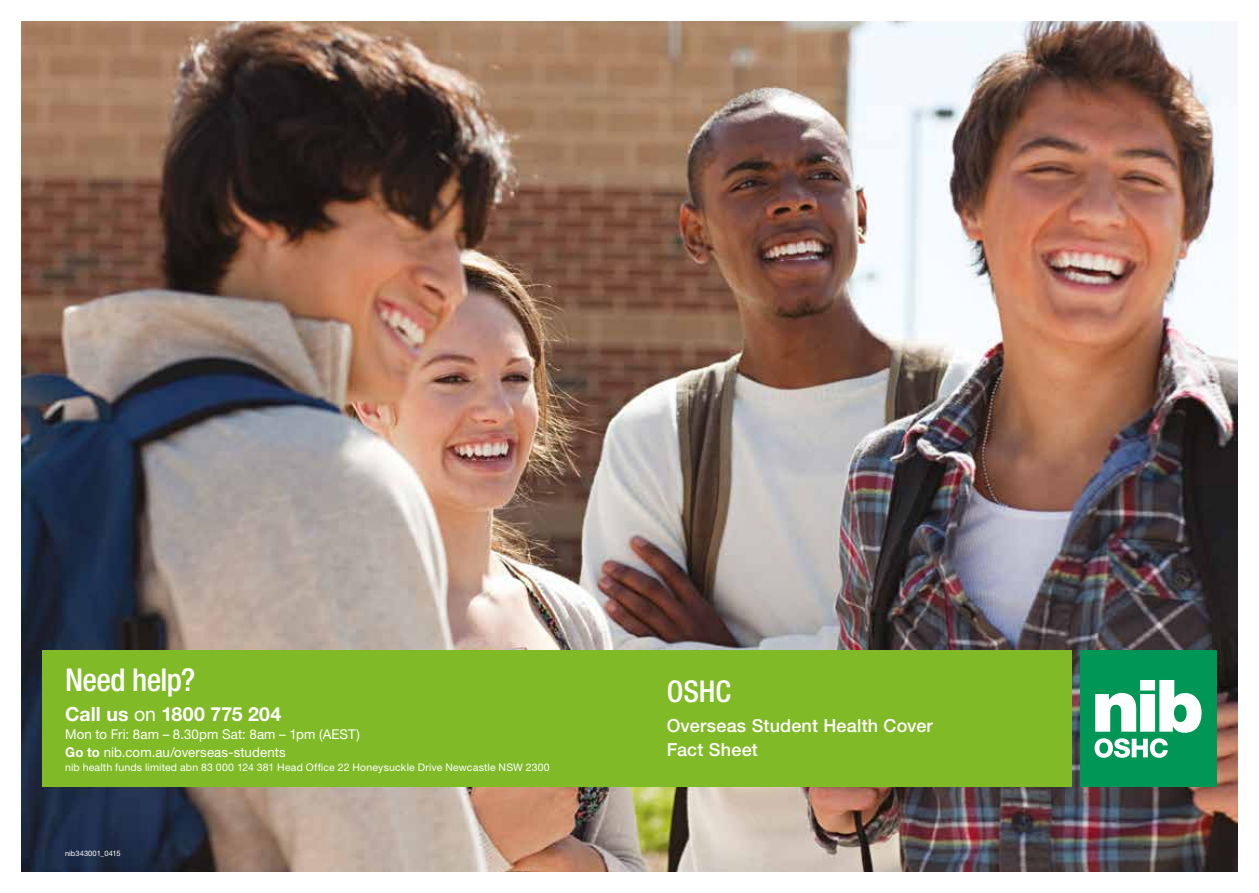
<style>
.page{position:relative;width:1259px;height:893px;background:#fff}
.page>*{position:absolute;margin:0;border:0;box-sizing:border-box;transform-origin:0 0}
.t1{font:500 condensed 31.5px "Helvetica Neue LT Pro";letter-spacing:-.025em;color:#fff}
.t2{font:500 condensed 30px "Helvetica Neue";color:#fff}
.t3{font:700 19.5px "Helvetica Neue LT Pro";letter-spacing:.005em;color:#fff}
.t4{font:500 18px/24px "Helvetica Neue LT Pro";letter-spacing:.01em;color:#fff}
.t5{font:13.5px/18px "Helvetica Neue LT Pro";letter-spacing:.01em;color:#fff}
.t6{font:10.5px "Helvetica Neue LT Pro";letter-spacing:.015em;color:#fff}
.t7{font:7.5px "Helvetica Neue LT Pro";letter-spacing:.01em;color:#fff}
.s1{font-weight:400}
.s2{font-weight:700}
</style>
<div class="page">
<img style="left:21px;top:21px;width:1216px;height:851px">
<div style="left:1080px;top:651px;width:136px;height:136px;background:#009655"></div>
<svg style="left:1094px;top:680px;width:107px;height:78px"></svg>
<div style="left:43px;top:651px;width:1028px;height:136px;background:#80ba27"></div>
<h1 class="t1" style="left:65px;top:661px;width:132px">Need help?</h1>
<h3 class="t3" style="left:65px;top:702px;width:218px">Call us <span class="s1">on</span> 1800 775 204</h3>
<p class="t5" style="left:65px;top:725px;width:296px">Mon to Fri: 8am – 8.30pm Sat: 8am – 1pm (AEST)<br><span class="s2">Go to</span> nib.com.au/overseas-students</p>
<p class="t6" style="left:65px;top:761px;width:486px">nib health funds limited abn 83 000 124 381 Head Office 22 Honeysuckle Drive Newcastle NSW 2300</p>
<p class="t7" style="left:65px;top:848px;width:57px">nib343001_0415</p>
<h2 class="t2" style="left:666px;top:673px;width:66px">OSHC</h2>
<h3 class="t4" style="left:666px;top:713px;width:268px">Overseas Student Health Cover<br>Fact Sheet</h3>
</div>
